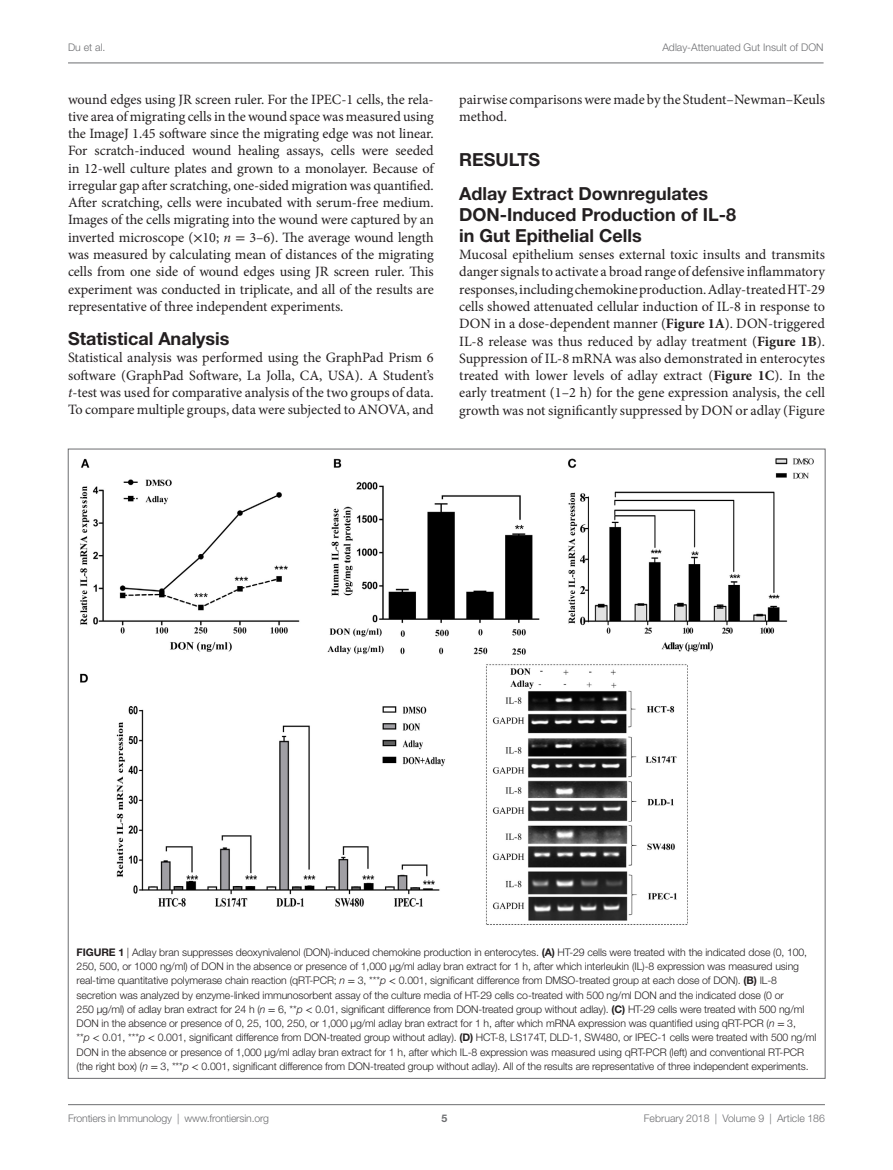
<style>
.page{position:relative;width:893px;height:1170px;background:#fff}
.page>*{position:absolute;margin:0;border:0;box-sizing:border-box;transform-origin:0 0}
.t1{font:700 18px/33.8px "Helvetica Neue LT Std";color:#231f20}
.t2{font:14.25px/17.2px "Minion Pro";letter-spacing:-.005em;color:#231f20;text-align:justify}
.t3{font:300 10.5px/14.2px "Helvetica Neue LT Std";letter-spacing:-.01em;color:#231f20}
.t4{font:300 10.5px "Helvetica Neue LT Std";color:#6c6d70}
.t5{font:700 10.5px "Helvetica Neue LT Std";color:#6c6d70}
.s1{font-family:"STIX General"}
.s2{font-style:italic}
.s3{font-weight:700}
.s4{font-family:"STIX General";font-weight:400}
</style>
<div class="page">
<img style="left:80px;top:458px;width:734px;height:467px">
<hr style="left:68px;top:1104px;width:757px;height:1px;background:#6c6d70">
<hr style="left:68px;top:63px;width:755px;height:1px;background:#6c6d70">
<p class="t4" style="left:68px;top:41px;width:39px">Du et al.</p>
<p class="t4" style="left:662px;top:41px;width:163px">Adlay-Attenuated Gut Insult of DON</p>
<p class="t2" style="left:68px;top:90px;width:367px">wound edges using JR screen ruler. For the IPEC-1 cells, the rela&shy;tive area of migrating cells in the wound space was measured using the ImageJ 1.45 software since the migrating edge was not linear.<br>For scratch-induced wound healing assays, cells were seeded in 12-well culture plates and grown to a monolayer. Because of irregular gap after scratching, one-sided migration was quantified.<br>After scratching, cells were incubated with serum-free medium.<br>Images of the cells migrating into the wound were captured by an inverted microscope (<span class="s1">×</span>10; <span class="s2">n</span> <span class="s1">=</span> 3–6). The average wound length was measured by calculating mean of distances of the migrating cells from one side of wound edges using JR screen ruler. This experiment was conducted in triplicate, and all of the results are representative of three independent experiments.</p>
<p class="t1" style="left:68px;top:321px;width:163px">Statistical Analysis</p>
<p class="t2" style="left:68px;top:349px;width:367px">Statistical analysis was performed using the GraphPad Prism 6 software (GraphPad Software, La Jolla, CA, USA). A Student’s <span class="s2">t</span>-test was used for comparative analysis of the two groups of data.<br>To compare multiple groups, data were subjected to ANOVA, and</p>
<p class="t2" style="left:459px;top:90px;width:367px">pairwise comparisons were made by the Student–Newman–Keuls method.</p>
<p class="t1" style="left:459px;top:142px;width:13px">RES</p>
<p class="t1" style="left:459px;top:142px;width:250px;text-indent:36px">ULTS<br>Adlay Extract Downregulates</p>
<p class="t1" style="left:459px;top:204px;width:278px;line-height:21px">DON-Induced Production of IL-8 in Gut Epithelial Cells</p>
<p class="t2" style="left:459px;top:246px;width:367px">Mucosal epithelium senses external toxic insults and transmits danger signals to activate a broad range of defensive inflammatory responses, including chemokine production. Adlay-treated HT-29 cells showed attenuated cellular induction of IL-8 in response to DON in a dose-dependent manner (<span class="s3">Figure 1A</span>). DON-triggered IL-8 release was thus reduced by adlay treatment (<span class="s3">Figure 1B</span>).<br>Suppression of IL-8 mRNA was also demonstrated in enterocytes treated with lower levels of adlay extract (<span class="s3">Figure 1C</span>). In the early treatment (1–2 h) for the gene expression analysis, the cell growth was not significantly suppressed by DON or adlay (Figure</p>
<p class="t3" style="left:77px;top:944px;width:741px"><span class="s3">Figure 1</span> | Adlay bran suppresses deoxynivalenol (DON)-induced chemokine production in enterocytes. <span class="s3">(A)</span> HT-29 cells were treated with the indicated dose (0, 100, 250, 500, or 1000 ng/ml) of DON in the absence or presence of 1,000 µg/ml adlay bran extract for 1 h, after which interleukin (IL)-8 expression was measured using real-time quantitative polymerase chain reaction (qRT-PCR; <span class="s2">n</span> <span class="s4">=</span> 3, ***<span class="s2">p</span> <span class="s4">&lt;</span> 0.001, significant difference from DMSO-treated group at each dose of DON). <span class="s3">(B)</span> IL-8 secretion was analyzed by enzyme-linked immunosorbent assay of the culture media of HT-29 cells co-treated with 500 ng/ml DON and the indicated dose (0 or<br>250 µg/ml) of adlay bran extract for 24 h (<span class="s2">n</span> <span class="s4">=</span> 6, **<span class="s2">p</span> <span class="s4">&lt;</span> 0.01, significant difference from DON-treated group without adlay). <span class="s3">(C)</span> HT-29 cells were treated with 500 ng/ml DON in the absence or presence of 0, 25, 100, 250, or 1,000 µg/ml adlay bran extract for 1 h, after which mRNA expression was quantified using qRT-PCR (<span class="s2">n</span> <span class="s4">=</span> 3,<br>**<span class="s2">p</span> <span class="s4">&lt;</span> 0.01, ***<span class="s2">p</span> <span class="s4">&lt;</span> 0.001, significant difference from DON-treated group without adlay). <span class="s3">(D)</span> HCT-8, LS174T, DLD-1, SW480, or IPEC-1 cells were treated with 500 ng/ml DON in the absence or presence of 1,000 µg/ml adlay bran extract for 1 h, after which IL-8 expression was measured using qRT-PCR (left) and conventional RT-PCR (the right box) (<span class="s2">n</span> <span class="s4">=</span> 3, ***<span class="s2">p</span> <span class="s4">&lt;</span> 0.001, significant difference from DON-treated group without adlay). All of the results are representative of three independent experiments.</p>
<p class="t4" style="left:68px;top:1111px;width:203px">Frontiers in Immunology | www.frontiersin.org</p>
<p class="t4" style="left:644px;top:1111px;width:183px">February 2018 | Volume 9 | Article 186</p>
<p class="t5" style="left:441px;top:1111px;width:7px">5</p>
</div>
